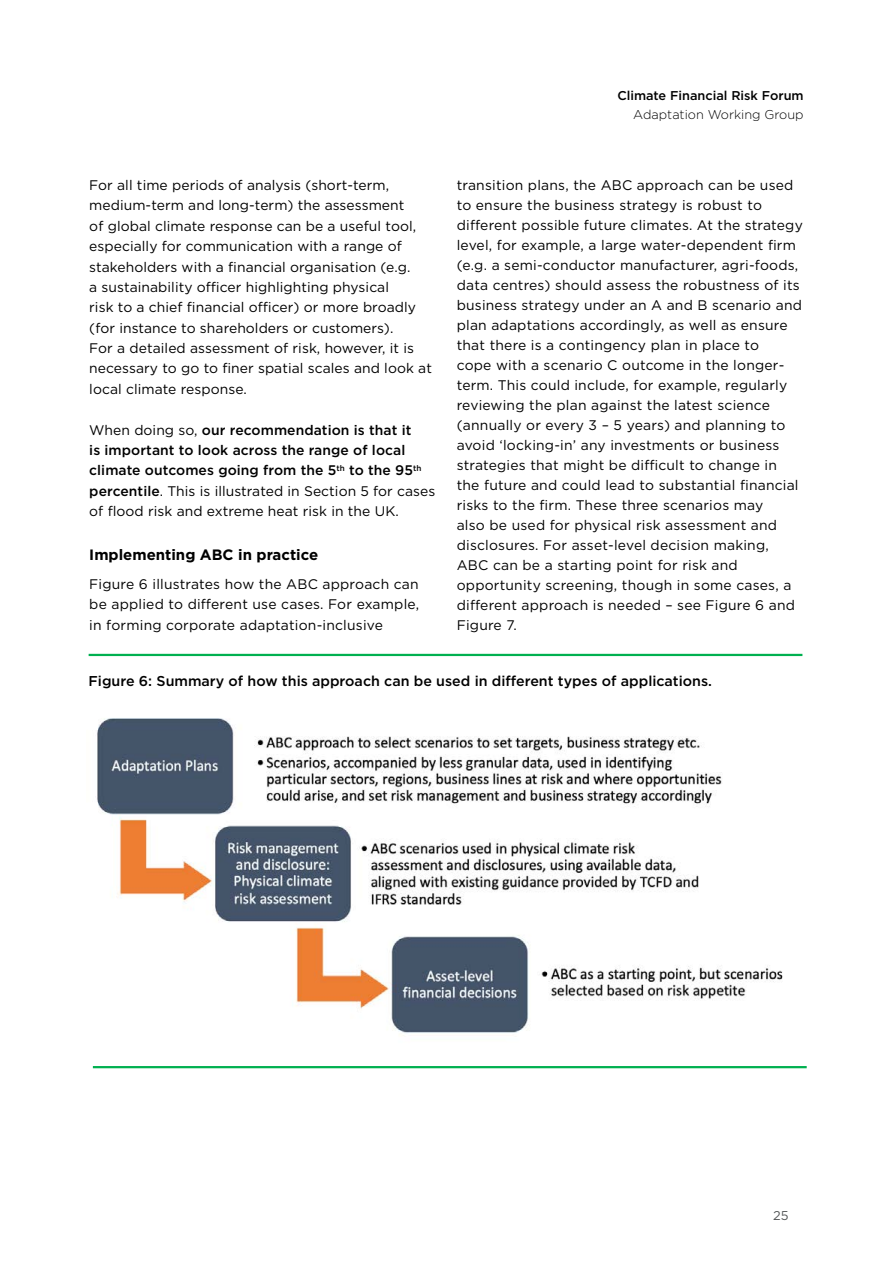
<style>
.page{position:relative;width:893px;height:1263px;background:#fff}
.page>*{position:absolute;margin:0;border:0;box-sizing:border-box;transform-origin:0 0}
.t1{font:700 15px "Gotham";color:#000}
.t2{font:500 14.25px "Gotham";color:#000}
.t3{font:13.8px/20px "Gotham";letter-spacing:.015em;color:#000}
.t4{font:500 13.8px/20.4px "Gotham";letter-spacing:.005em;color:#000}
.t5{font:500 12.75px "Gotham";color:#000}
.t6{font:300 12.75px "Gotham";color:#000}
.t7{font:12.75px "Gotham";color:#545758}
.s1{font-weight:400}
</style>
<div class="page">
<hr style="left:93px;top:1066px;width:714px;height:2px;background:#00b050">
<hr style="left:89px;top:654px;width:713px;height:2px;background:#00b050">
<img style="left:97px;top:718px;width:686px;height:318px">
<p class="t5" style="left:617px;top:87px;width:188px">Climate Financial Risk Forum</p>
<p class="t6" style="left:633px;top:106px;width:172px">Adaptation Working Group</p>
<p class="t3" style="left:89px;top:175px;width:344px;line-height:20.4px">For all time periods of analysis (short-term, medium-term and long-term) the assessment<br>of global climate response can be a useful tool, especially for communication with a range of stakeholders with a fnancial organisation (e.g.<br>a sustainability ofcer highlighting physical<br>risk to a chief fnancial ofcer) or more broadly (for instance to shareholders or customers).<br>For a detailed assessment of risk, however, it is necessary to go to fner spatial scales and look at local climate response.</p>
<p class="t4" style="left:89px;top:419px;width:348px"><span class="s1">When doing so,</span> our recommendation is that it<br>is important to look across the range of local climate outcomes going from the 5<sup>th</sup> to the 95<sup>th </sup>percentile<span class="s1">. This is illustrated in Section 5 for cases of food risk and extreme heat risk in the UK.</span></p>
<p class="t1" style="left:89px;top:545px;width:231px">Implementing ABC in practice</p>
<p class="t3" style="left:89px;top:573px;width:331px;line-height:20.4px;text-align:justify">Figure 6 illustrates how the ABC approach can be applied to diferent use cases. For example, in forming corporate adaptation-inclusive</p>
<p class="t3" style="left:457px;top:175px;width:348px">transition plans, the ABC approach can be used to ensure the business strategy is robust to diferent possible future climates. At the strategy level, for example, a large water-dependent frm (e.g. a semi-conductor manufacturer, agri-foods, data centres) should assess the robustness of its business strategy under an A and B scenario and plan adaptations accordingly, as well as ensure that there is a contingency plan in place to<br>cope with a scenario C outcome in the longer&shy;term. This could include, for example, regularly reviewing the plan against the latest science (annually or every 3 – 5 years) and planning to avoid ‘locking-in’ any investments or business strategies that might be difcult to change in the future and could lead to substantial fnancial risks to the frm. These three scenarios may<br>also be used for physical risk assessment and disclosures. For asset-level decision making, ABC can be a starting point for risk and opportunity screening, though in some cases, a diferent approach is needed – see Figure 6 and Figure 7.</p>
<p class="t2" style="left:89px;top:671px;width:625px">Figure 6: Summary of how this approach can be used in diferent types of applications.</p>
<p class="t7" style="left:773px;top:1207px;width:17px">25</p>
</div>
